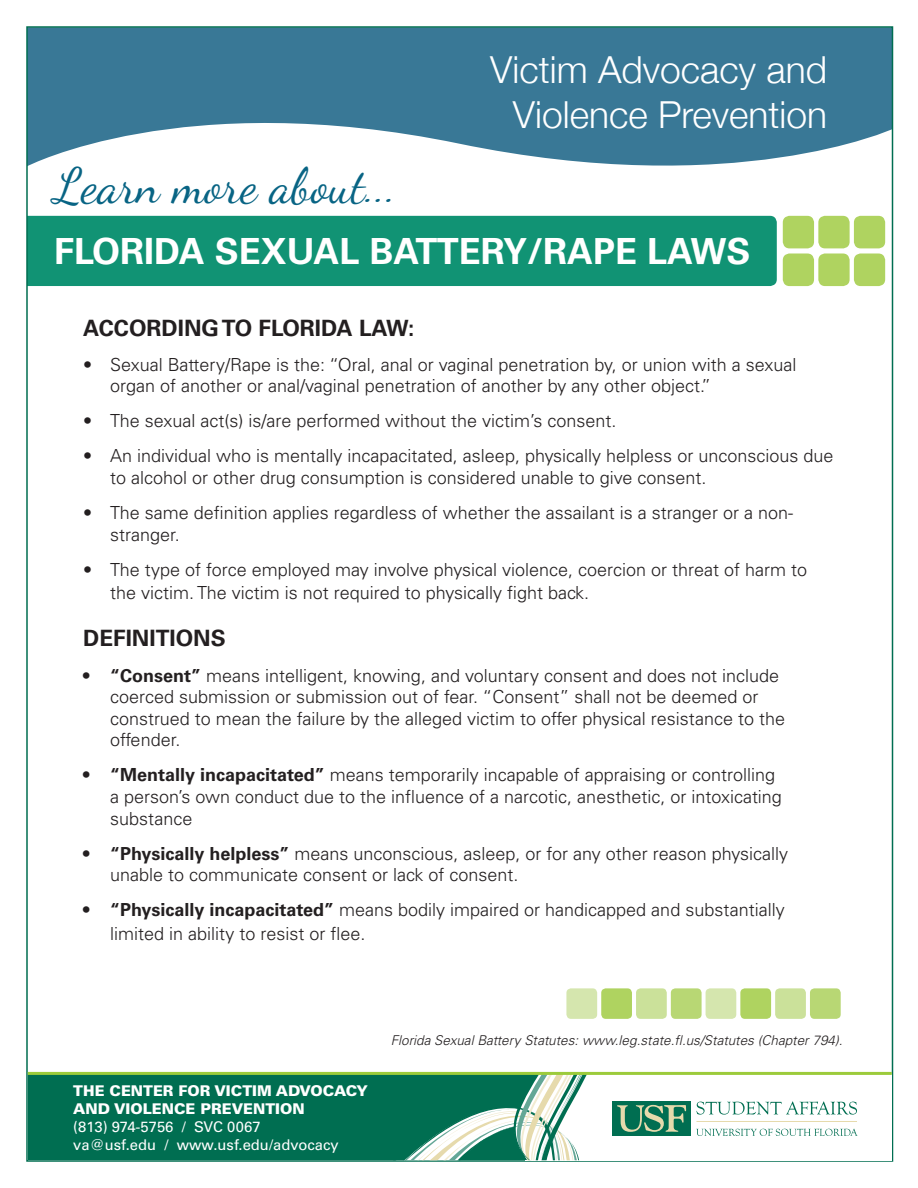
<style>
.page{position:relative;width:918px;height:1188px;background:#fff}
.page>*{position:absolute;margin:0;border:0;box-sizing:border-box;transform-origin:0 0}
.t1{font:49.5px "Dancing Script";color:#086484}
.t2{font:300 37.2px "Helvetica Neue";color:#fff}
.t3{font:700 36px "Univers LT Std";color:#fff}
.t4{font:700 22.5px "Univers LT Std";color:#231f20}
.t5{font:300 18px/21.6px "Univers LT Std";color:#231f20}
.t6{font:14.85px "Univers LT Std";color:#fff}
.t7{font:900 14.85px "Univers LT Std";color:#fff}
.t8{font:italic 300 13.5px "Univers LT Std";color:#231f20}
.s1{font-weight:700}
</style>
<div class="page">
<svg style="left:29px;top:29px;width:861px;height:137px;fill:#397896"></svg>
<div style="left:29px;top:216px;width:748px;height:70px;background:#119374"></div>
<div style="left:783px;top:216px;width:31px;height:32px;background:#afd360;border-radius:7px"></div>
<div style="left:818px;top:216px;width:32px;height:32px;background:#afd360;border-radius:7px"></div>
<div style="left:854px;top:216px;width:31px;height:32px;background:#afd360;border-radius:7px"></div>
<div style="left:783px;top:254px;width:31px;height:32px;background:#afd360;border-radius:7px"></div>
<div style="left:818px;top:254px;width:32px;height:32px;background:#afd360;border-radius:7px"></div>
<div style="left:854px;top:254px;width:31px;height:32px;background:#afd360;border-radius:7px"></div>
<div style="left:566px;top:988px;width:31px;height:31px;background:#d5e6ae;border-radius:5px"></div>
<div style="left:601px;top:988px;width:31px;height:31px;background:#afd360;border-radius:5px"></div>
<div style="left:636px;top:988px;width:31px;height:31px;background:#cbe19a;border-radius:5px"></div>
<div style="left:671px;top:988px;width:31px;height:31px;background:#b8d774;border-radius:5px"></div>
<div style="left:706px;top:988px;width:30px;height:31px;background:#d5e6ae;border-radius:5px"></div>
<div style="left:740px;top:988px;width:31px;height:31px;background:#afd360;border-radius:5px"></div>
<div style="left:775px;top:988px;width:31px;height:31px;background:#cbe19a;border-radius:5px"></div>
<div style="left:810px;top:988px;width:31px;height:31px;background:#b8d774;border-radius:5px"></div>
<div style="left:28px;top:1074px;width:518px;height:86px;background:#006e51"></div>
<hr style="left:28px;top:1072px;width:864px;height:3px;background:#9ccb3b">
<div style="left:613px;top:1101px;width:78px;height:35px;background:#006e51"></div>
<svg style="left:379px;top:1074px;width:308px;height:86px"></svg>
<svg style="left:696px;top:1129px;width:162px;height:7px"></svg>
<svg style="left:696px;top:1101px;width:161px;height:14px"></svg>
<hr style="left:696px;top:1121px;width:161px;height:1px;background:#e6daac">
<p class="t1" style="left:54px;top:157px;width:345px">Learn more about...</p>
<p class="t2" style="left:490px;top:40px;width:338px">Victim Advocacy and</p>
<p class="t2" style="left:513px;top:85px;width:316px">Violence Prevention</p>
<p class="t3" style="left:54px;top:230px;width:698px">FLORIDA SEXUAL BATTERY/RAPE LAWS</p>
<p class="t4" style="left:83px;top:314px;width:333px">ACCORDING TO FLORIDA LAW:</p>
<p class="t5" style="left:110px;top:353px;width:688px;text-indent:-27px">• Sexual Battery/Rape is the: “Oral, anal or vaginal penetration by, or union with a sexual organ of another or anal/vaginal penetration of another by any other object.”</p>
<p class="t5" style="left:83px;top:410px;width:535px">• The sexual act(s) is/are performed without the victim’s consent.</p>
<p class="t5" style="left:110px;top:445px;width:725px;text-indent:-27px">• An individual who is mentally incapacitated, asleep, physically helpless or unconscious due to alcohol or other drug consumption is considered unable to give consent.</p>
<p class="t5" style="left:110px;top:502px;width:684px;text-indent:-27px">• The same definition applies regardless of whether the assailant is a stranger or a non&shy;stranger.</p>
<p class="t5" style="left:110px;top:558px;width:698px;line-height:23.4px;text-indent:-27px">• The type of force employed may involve physical violence, coercion or threat of harm to the victim. The victim is not required to physically fight back.</p>
<p class="t4" style="left:83px;top:625px;width:144px">DEFINITIONS</p>
<p class="t5" style="left:110px;top:664px;width:677px;text-indent:-27px"><span class="s1">• “Consent”</span> means intelligent, knowing, and voluntary consent and does not include coerced submission or submission out of fear. “Consent” shall not be deemed or construed to mean the failure by the alleged victim to offer physical resistance to the offender.</p>
<p class="t5" style="left:110px;top:764px;width:673px;text-indent:-27px"><span class="s1">• “Mentally incapacitated”</span> means temporarily incapable of appraising or controlling a person’s own conduct due to the influence of a narcotic, anesthetic, or intoxicating substance</p>
<p class="t5" style="left:110px;top:843px;width:680px;text-indent:-27px"><span class="s1">• “Physically helpless”</span> means unconscious, asleep, or for any other reason physically unable to communicate consent or lack of consent.</p>
<p class="t5" style="left:110px;top:898px;width:676px;line-height:23.4px;text-indent:-27px"><span class="s1">• “Physically incapacitated”</span> means bodily impaired or handicapped and substantially limited in ability to resist or flee.</p>
<p class="t7" style="left:73px;top:1082px;width:296px">THE CENTER FOR VICTIM ADVOCACY</p>
<p class="t7" style="left:73px;top:1099px;width:233px">AND VIOLENCE PREVENTION</p>
<p class="t6" style="left:73px;top:1118px;width:189px">(813) 974-5756 / SVC 0067</p>
<p class="t6" style="left:73px;top:1136px;width:267px">va@usf.edu / www.usf.edu/advocacy</p>
<p class="t8" style="left:391px;top:1032px;width:453px">Florida Sexual Battery Statutes: www.leg.state.fl.us/Statutes (Chapter 794).</p>
</div>
